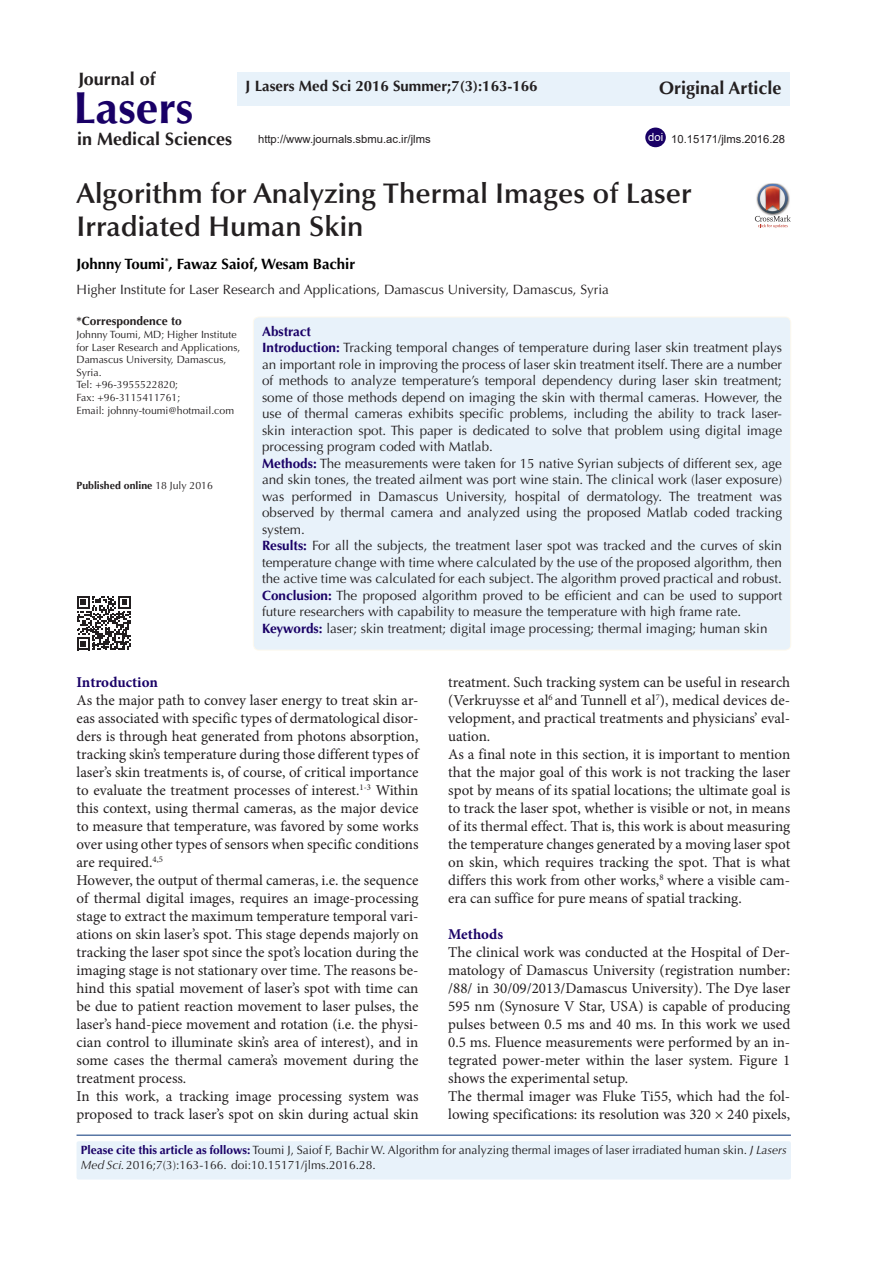
<style>
.page{position:relative;width:893px;height:1263px;background:#fff}
.page>*{position:absolute;margin:0;border:0;box-sizing:border-box;transform-origin:0 0}
.t1{font:700 45px "Optima LT Std";color:#190066}
.t2{font:600 28.5px/33px "Optima LT Std";color:#231f20}
.t3{font:700 18px "Optima LT Std";color:#231f20}
.t4{font:15px/18px "Minion Pro";color:#231f20;text-align:justify}
.t5{font:700 15px "Optima LT Std";color:#231f20}
.t6{font:700 15px "Optima LT Std";color:#000}
.heading_1{font:700 15px "Minion Pro";color:#190066}
.t7{font:13.5px/16.5px "Optima LT Std";color:#231f20;text-align:justify}
.Default{font:700 13.5px "Optima LT Std";color:#190066}
.t8{font:12px/15px "Optima LT Std";color:#231f20}
.t9{font:700 12px "Optima LT Std";color:#231f20}
.t10{font:11.25px "Arial";color:#231f20}
.t11{font:11.25px "Arial";color:#fff}
.t12{font:10.5px/12.6px "Optima LT Std";color:#231f20}
.t13{font:700 10.5px "Optima LT Std";color:#231f20}
.s1{font-weight:700;color:#190066}
.s2{font-weight:400}
.s3{font-style:italic}
</style>
<div class="page">
<hr style="left:77px;top:1135px;width:714px;height:1px;background:#053278">
<img style="left:767px;top:183px;width:12px;height:1px">
<svg style="left:755px;top:184px;width:36px;height:44px"></svg>
<div style="left:624px;top:72px;width:166px;height:34px;background:#e8f2fa"></div>
<div style="left:645px;top:128px;width:21px;height:19px;background:#190066;border-radius:50%"></div>
<div style="left:253px;top:317px;width:538px;height:333px;background:#e8f2fa;border-radius:6px"></div>
<svg style="left:77px;top:596px;width:54px;height:54px"></svg>
<div style="left:237px;top:72px;width:387px;height:34px;background:#e8f2fa"></div>
<div style="left:77px;top:1141px;width:714px;height:38px;background:#e8f2fa;border-radius:2px"></div>
<p class="t3" style="left:78px;top:68px;width:79px">Journal of</p>
<p class="t1" style="left:73px;top:81px;width:122px">Lasers</p>
<p class="t3" style="left:77px;top:129px;width:157px">in Medical Sciences</p>
<p class="t3" style="left:659px;top:77px;width:124px">Original Article</p>
<p class="t11" style="left:648px;top:129px;width:17px">doi</p>
<p class="t10" style="left:671px;top:131px;width:115px">10.15171/jlms.2016.28</p>
<p class="t2" style="left:77px;top:177px;width:617px">Algorithm for Analyzing Thermal Images of Laser<br>Irradiated Human Skin</p>
<p class="t6" style="left:77px;top:255px;width:280px">Johnny Toumi<sup>*</sup>, Fawaz Saiof, Wesam Bachir</p>
<p class="t7" style="left:77px;top:282px;width:534px">Higher Institute for Laser Research and Applications, Damascus University, Damascus, Syria</p>
<p class="Default" style="left:262px;top:323px;width:51px">Abstract</p>
<p class="t7" style="left:262px;top:339px;width:522px"><span class="s1">Introduction:</span> Tracking temporal changes of temperature during laser skin treatment plays an important role in improving the process of laser skin treatment itself. There are a number of methods to analyze temperature’s temporal dependency during laser skin treatment; some of those methods depend on imaging the skin with thermal cameras. However, the use of thermal cameras exhibits specific problems, including the ability to track laser&shy;skin interaction spot. This paper is dedicated to solve that problem using digital image processing program coded with Matlab.</p>
<p class="t7" style="left:262px;top:455px;width:522px"><span class="s1">Methods:</span> The measurements were taken for 15 native Syrian subjects of different sex, age and skin tones, the treated ailment was port wine stain. The clinical work (laser exposure) was performed in Damascus University, hospital of dermatology. The treatment was observed by thermal camera and analyzed using the proposed Matlab coded tracking system.</p>
<p class="t7" style="left:262px;top:537px;width:522px"><span class="s1">Results:</span> For all the subjects, the treatment laser spot was tracked and the curves of skin temperature change with time where calculated by the use of the proposed algorithm, then the active time was calculated for each subject. The algorithm proved practical and robust.</p>
<p class="t7" style="left:262px;top:587px;width:522px"><span class="s1">Conclusion:</span> The proposed algorithm proved to be efficient and can be used to support future researchers with capability to measure the temperature with high frame rate.</p>
<p class="t7" style="left:262px;top:620px;width:507px"><span class="s1">Keywords:</span> laser; skin treatment; digital image processing; thermal imaging; human skin</p>
<p class="t5" style="left:246px;top:78px;width:293px">J Lasers Med Sci 2016 Summer;7(3):163-166</p>
<p class="t10" style="left:258px;top:131px;width:174px">http://www.journals.sbmu.ac.ir/jlms</p>
<p class="t9" style="left:77px;top:314px;width:107px">*Correspondence to</p>
<p class="t12" style="left:77px;top:328px;width:165px">Johnny Toumi, MD; Higher Institute for Laser Research and Applications,<br>Damascus University, Damascus,<br>Syria.<br>Tel: +96-3955522820;</p>
<p class="t12" style="left:77px;top:391px;width:105px">Fax: +96-3115411761;</p>
<p class="t12" style="left:77px;top:404px;width:159px">Email: johnny-toumi@hotmail.com</p>
<p class="t13" style="left:77px;top:479px;width:138px">Published online <span class="s2">18 July 2016</span></p>
<p class="heading_1" style="left:77px;top:672px;width:83px">Introduction</p>
<p class="t4" style="left:77px;top:691px;width:343px">As the major path to convey laser energy to treat skin ar&shy;eas associated with specific types of dermatological disor&shy;ders is through heat generated from photons absorption, tracking skin’s temperature during those different types of laser’s skin treatments is, of course, of critical importance to evaluate the treatment processes of interest.<sup>1-3</sup> Within this context, using thermal cameras, as the major device to measure that temperature, was favored by some works over using other types of sensors when specific conditions are required.<sup>4,5</sup></p>
<p class="t4" style="left:77px;top:871px;width:343px">However, the output of thermal cameras, i.e. the sequence of thermal digital images, requires an image-processing stage to extract the maximum temperature temporal vari&shy;ations on skin laser’s spot. This stage depends majorly on tracking the laser spot since the spot’s location during the imaging stage is not stationary over time. The reasons be&shy;hind this spatial movement of laser’s spot with time can be due to patient reaction movement to laser pulses, the laser’s hand-piece movement and rotation (i.e. the physi&shy;cian control to illuminate skin’s area of interest), and in some cases the thermal camera’s movement during the treatment process.</p>
<p class="t4" style="left:77px;top:1087px;width:343px">In this work, a tracking image processing system was proposed to track laser’s spot on skin during actual skin</p>
<p class="t4" style="left:448px;top:673px;width:343px">treatment. Such tracking system can be useful in research (Verkruysse et al<sup>6</sup> and Tunnell et al<sup>7</sup>), medical devices de&shy;velopment, and practical treatments and physicians’ eval&shy;uation.</p>
<p class="t4" style="left:448px;top:745px;width:343px">As a final note in this section, it is important to mention that the major goal of this work is not tracking the laser spot by means of its spatial locations; the ultimate goal is to track the laser spot, whether is visible or not, in means of its thermal effect. That is, this work is about measuring the temperature changes generated by a moving laser spot on skin, which requires tracking the spot. That is what differs this work from other works,<sup>8</sup> where a visible cam&shy;era can suffice for pure means of spatial tracking.</p>
<p class="heading_1" style="left:448px;top:924px;width:56px">Methods</p>
<p class="t4" style="left:448px;top:943px;width:343px">The clinical work was conducted at the Hospital of Der&shy;matology of Damascus University (registration number: /88/ in 30/09/2013/Damascus University). The Dye laser 595 nm (Synosure V Star, USA) is capable of producing pulses between 0.5 ms and 40 ms. In this work we used 0.5 ms. Fluence measurements were performed by an in&shy;tegrated power-meter within the laser system. Figure 1 shows the experimental setup.</p>
<p class="t4" style="left:448px;top:1087px;width:343px">The thermal imager was Fluke Ti55, which had the fol&shy;lowing specifications: its resolution was 320 × 240 pixels,</p>
<p class="t8" style="left:81px;top:1143px;width:707px"><span class="s1">Please cite this article as follows:</span> Toumi J, Saiof F, Bachir W. Algorithm for analyzing thermal images of laser irradiated human skin. <span class="s3">J Lasers<br>Med Sci.</span> 2016;7(3):163-166. doi:10.15171/jlms.2016.28.</p>
</div>
